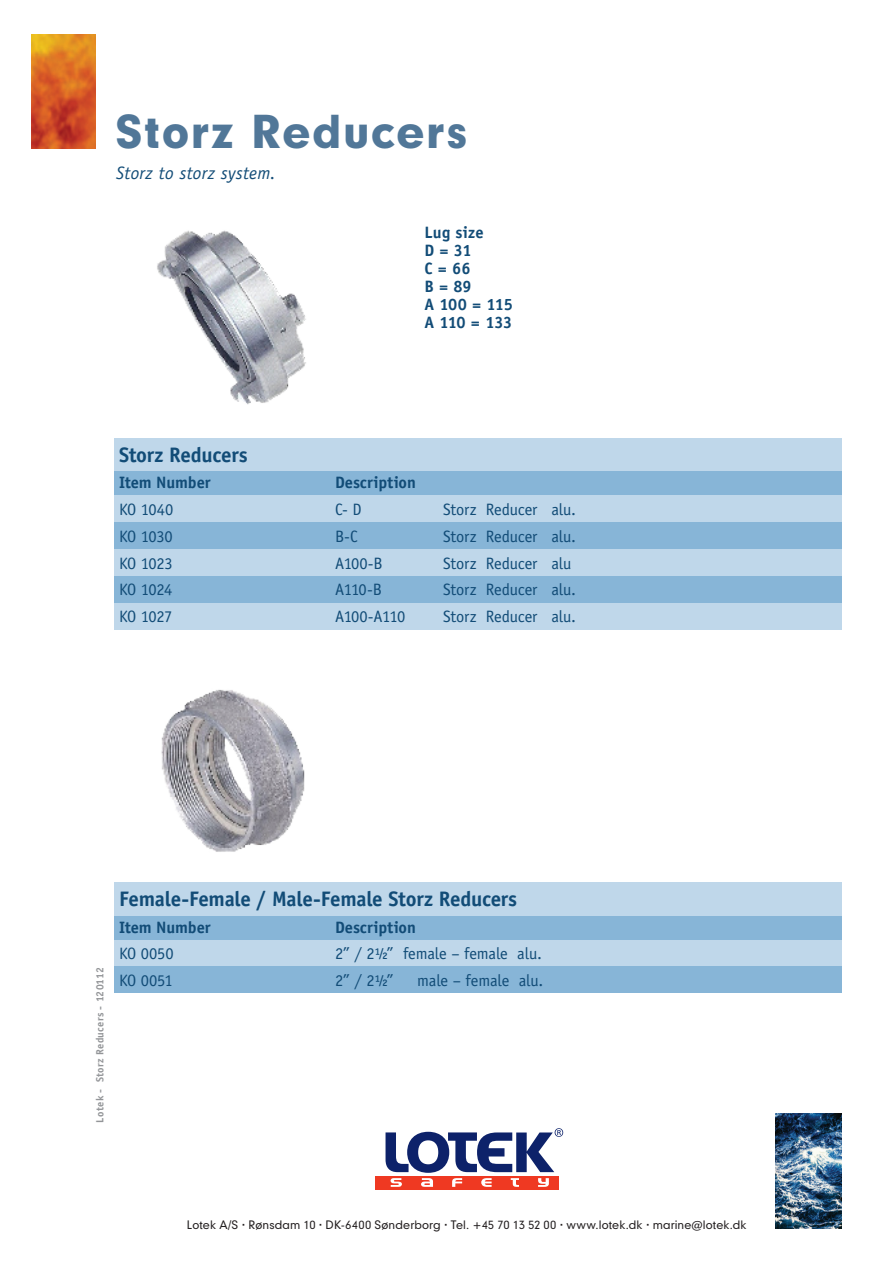
<style>
.page{position:relative;width:893px;height:1263px;background:#fff}
.page>*{position:absolute;margin:0;border:0;box-sizing:border-box;transform-origin:0 0}
.t1{font:43.5px "Geometric 706 BT Black B";letter-spacing:.025em;color:#517798}
.t2{font:700 21px "Officina Sans";letter-spacing:-.01em;color:#124c77}
.t3{font:italic 18px "Officina Sans";letter-spacing:.01em;color:#124c77}
.t4{font:16.5px "Officina Sans";letter-spacing:-.015em;color:#124c77}
.t5{font:700 16.5px/18px "Officina Sans";letter-spacing:-.005em;color:#124c77}
.t6{font:16.5px "Officina Sans";letter-spacing:-.035em;color:#124c77}
.t7{font:11.25px "Geometric 706 BT Medium B";letter-spacing:.01em;color:#231f20}
.t8{font:700 10.5px "Officina Sans";letter-spacing:.03em;color:#939598}
</style>
<div class="page">
<img style="left:775px;top:1114px;width:67px;height:115px">
<img style="left:32px;top:34px;width:64px;height:115px">
<div style="left:115px;top:439px;width:727px;height:191px;background:#bfd7ea"></div>
<div style="left:115px;top:471px;width:727px;height:24px;background:#87b5d7"></div>
<div style="left:115px;top:522px;width:727px;height:27px;background:#87b5d7"></div>
<div style="left:115px;top:576px;width:727px;height:27px;background:#87b5d7"></div>
<img style="left:157px;top:230px;width:149px;height:175px">
<div style="left:115px;top:883px;width:727px;height:110px;background:#bfd7ea"></div>
<div style="left:115px;top:916px;width:727px;height:23px;background:#87b5d7"></div>
<div style="left:115px;top:966px;width:727px;height:27px;background:#87b5d7"></div>
<img style="left:161px;top:689px;width:144px;height:163px">
<div style="left:375px;top:1176px;width:184px;height:13px;background:#ef3922"></div>
<svg style="left:386px;top:1128px;width:177px;height:59px"></svg>
<h1 class="t1" style="left:115px;top:102px;width:355px">Storz Reducers</h1>
<p class="t3" style="left:116px;top:163px;width:161px">Storz to storz system.</p>
<p class="t5" style="left:424px;top:224px;width:90px">Lug size<br>D = 31<br>C = 66<br>B = 89<br>A 100 = 115<br>A 110 = 133</p>
<p class="t2" style="left:119px;top:441px;width:130px">Storz Reducers</p>
<p class="t5" style="left:119px;top:474px;width:93px">Item Number</p>
<p class="t5" style="left:335px;top:474px;width:82px">Description</p>
<p class="t4" style="left:119px;top:500px;width:56px">KO 1040</p>
<p class="t4" style="left:335px;top:500px;width:28px">C- D</p>
<p class="t4" style="left:443px;top:500px;width:135px">Storz Reducer alu.</p>
<p class="t4" style="left:119px;top:527px;width:55px">KO 1030</p>
<p class="t4" style="left:335px;top:527px;width:24px">B-C</p>
<p class="t4" style="left:443px;top:527px;width:135px">Storz Reducer alu.</p>
<p class="t4" style="left:119px;top:553px;width:55px">KO 1023</p>
<p class="t4" style="left:335px;top:553px;width:49px">A100-B</p>
<p class="t4" style="left:443px;top:553px;width:130px">Storz Reducer alu</p>
<p class="t4" style="left:119px;top:580px;width:55px">KO 1024</p>
<p class="t4" style="left:335px;top:580px;width:48px">A110-B</p>
<p class="t4" style="left:443px;top:580px;width:135px">Storz Reducer alu.</p>
<p class="t4" style="left:119px;top:607px;width:55px">KO 1027</p>
<p class="t6" style="left:335px;top:607px;width:72px">A100-A110</p>
<p class="t4" style="left:443px;top:607px;width:135px">Storz Reducer alu.</p>
<p class="t8" style="left:94px;top:1123px;width:157px;rotate:-90deg">Lotek - Storz Reducers - 120112</p>
<p class="t2" style="left:119px;top:886px;width:400px">Female-Female / Male-Female Storz Reducers</p>
<p class="t5" style="left:119px;top:918px;width:93px">Item Number</p>
<p class="t5" style="left:335px;top:918px;width:82px">Description</p>
<p class="t4" style="left:119px;top:944px;width:56px">KO 0050</p>
<p class="t4" style="left:335px;top:944px;width:208px">2” / 2½” female – female alu.</p>
<p class="t4" style="left:119px;top:971px;width:55px">KO 0051</p>
<p class="t4" style="left:335px;top:971px;width:60px">2” / 2½”</p>
<p class="t4" style="left:417px;top:971px;width:128px">male – female alu.</p>
<p class="t7" style="left:187px;top:1217px;width:561px">Lotek A/S Rønsdam 10 DK-6400 Sønderborg Tel. +45 70 13 52 00 www.lotek.dk marine@lotek.dk</p>
</div>
